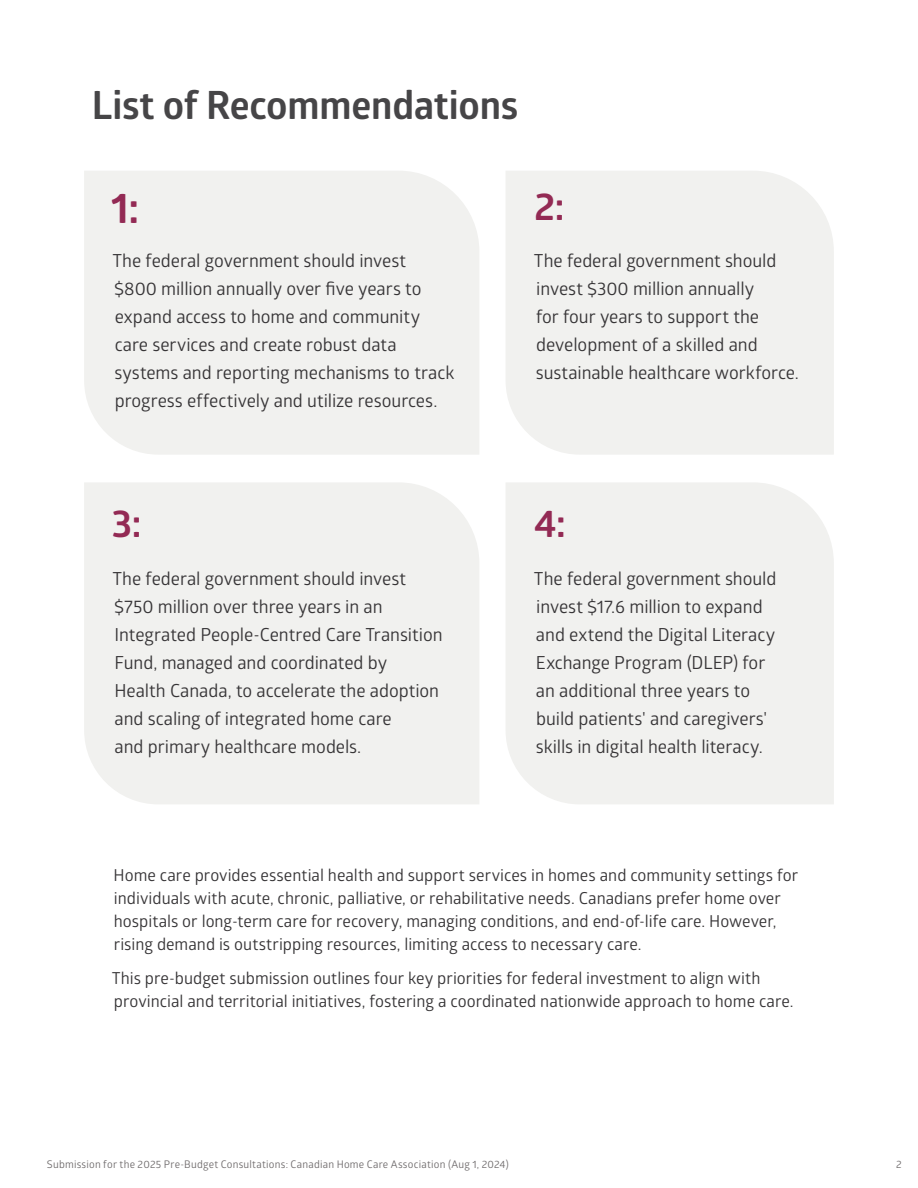
<style>
.page{position:relative;width:918px;height:1188px;background:#fff}
.page>*{position:absolute;margin:0;border:0;box-sizing:border-box;transform-origin:0 0}
.t1{font:700 42.6px "Glober";color:#932a54}
.t2{font:700 39px "Glober";letter-spacing:-.005em;color:#464547}
.t3{font:700 38.4px "Glober";color:#932a54}
.t4{font:18px/28px "Glober";letter-spacing:-.005em;color:#363436}
.t5{font:16.5px/23.2px "Glober";color:#363436}
.t6{font:10.5px "Glober";letter-spacing:.02em;color:#6f6b6c}
</style>
<div class="page">
<div style="left:84px;top:171px;width:395px;height:284px;background:#f1f1ef"></div>
<div style="left:84px;top:483px;width:395px;height:321px;background:#f1f1ef"></div>
<div style="left:506px;top:171px;width:328px;height:284px;background:#f1f1ef"></div>
<div style="left:506px;top:483px;width:328px;height:321px;background:#f1f1ef"></div>
<h2 class="t2" style="left:92px;top:77px;width:428px">List of Recommendations</h2>
<h1 class="t1" style="left:111px;top:178px;width:30px">1:</h1>
<p class="t4" style="left:113px;top:245px;width:343px">The federal government should invest<br>$800 million annually over five years to expand access to home and community care services and create robust data systems and reporting mechanisms to track progress effectively and utilize resources.</p>
<h3 class="t3" style="left:535px;top:179px;width:31px">2:</h3>
<p class="t4" style="left:534px;top:245px;width:266px">The federal government should invest $300 million annually<br>for four years to support the development of a skilled and sustainable healthcare workforce.</p>
<h3 class="t3" style="left:112px;top:495px;width:31px">3:</h3>
<p class="t4" style="left:113px;top:564px;width:332px">The federal government should invest $750 million over three years in an Integrated People-Centred Care Transition Fund, managed and coordinated by<br>Health Canada, to accelerate the adoption and scaling of integrated home care<br>and primary healthcare models.</p>
<h3 class="t3" style="left:534px;top:495px;width:33px">4:</h3>
<p class="t4" style="left:534px;top:563px;width:244px">The federal government should invest $17.6 million to expand and extend the Digital Literacy<br>Exchange Program (DLEP) for an additional three years to build patients' and caregivers' skills in digital health literacy.</p>
<p class="t5" style="left:114px;top:862px;width:686px">Home care provides essential health and support services in homes and community settings for individuals with acute, chronic, palliative, or rehabilitative needs. Canadians prefer home over hospitals or long-term care for recovery, managing conditions, and end-of-life care. However, rising demand is outstripping resources, limiting access to necessary care.</p>
<p class="t5" style="left:112px;top:966px;width:683px">This pre-budget submission outlines four key priorities for federal investment to align with provincial and territorial initiatives, fostering a coordinated nationwide approach to home care.</p>
<p class="t6" style="left:47px;top:1157px;width:463px">Submission for the 2025 Pre-Budget Consultations: Canadian Home Care Association (Aug 1, 2024)</p>
<p class="t6" style="left:896px;top:1157px;width:7px">2</p>
</div>
